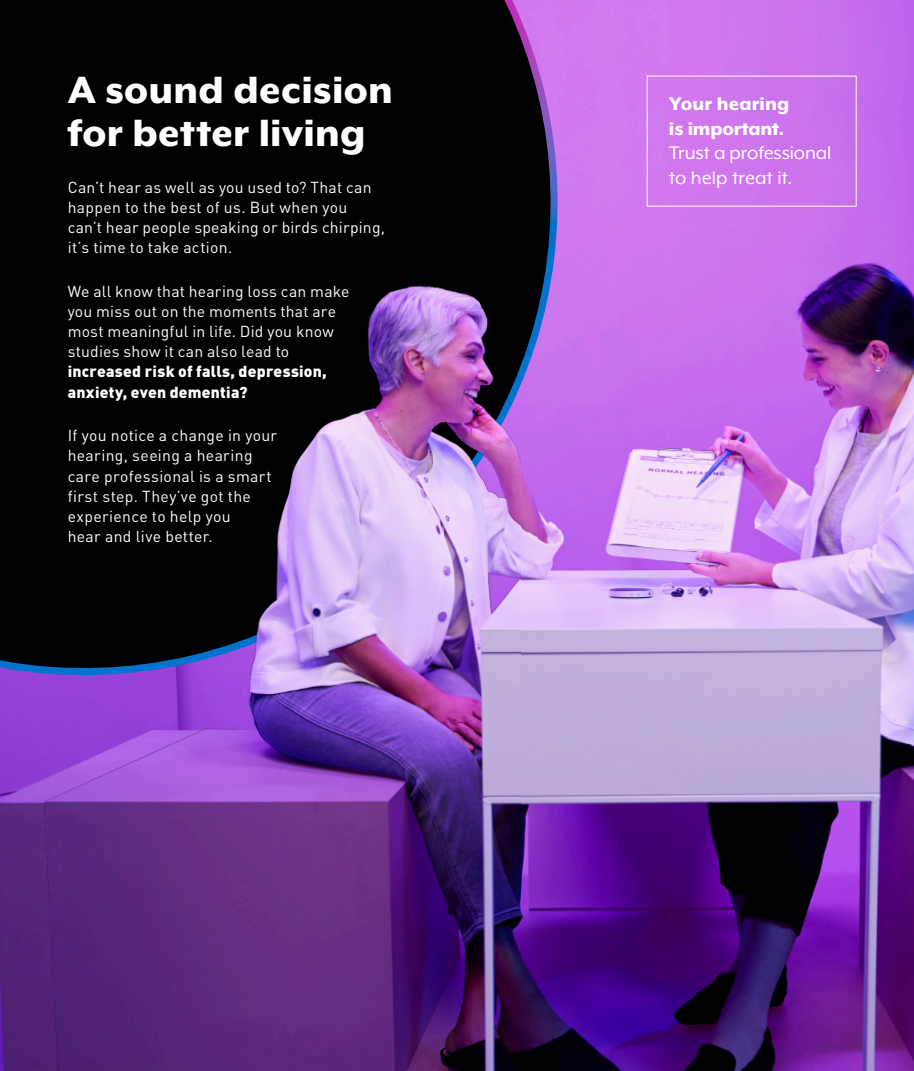
<style>
.page{position:relative;width:914px;height:1071px;background:#fff}
.page>*{position:absolute;margin:0;border:0;box-sizing:border-box;transform-origin:0 0}
.t1{font:800 43.75px/43.8px "Mr Eaves XL Mod OT";letter-spacing:.005em;color:#fff}
.t2{font:21px/24.5px "Mr Eaves XL Mod OT";letter-spacing:-.005em;color:#fff}
.t3{font:15.75px/20.1px "DINOT";letter-spacing:.015em;color:#fff}
.s1{font-weight:900}
.s2{font-weight:800}
</style>
<div class="page">
<img style="left:520px;top:0;width:394px;height:1071px">
<svg style="left:0;top:0;width:576px;height:719px;background:#261a2e"></svg>
<img style="left:0;top:247px;width:520px;height:824px">
<div style="left:646px;top:76px;width:210px;height:131px;border:1px solid #fff"></div>
<p class="t1" style="left:68px;top:67px;width:326px">A sound decision for better living</p>
<p class="t3" style="left:68px;top:177px;width:319px">Can’t hear as well as you used to? That can happen to the best of us. But when you can’t hear people speaking or birds chirping, it’s time to take action.</p>
<p class="t3" style="left:68px;top:281px;width:283px">We all know that hearing loss can make you miss out on the moments that are most meaningful in life. Did you know studies show it can also lead to <span class="s1">increased risk of falls, depression, anxiety, even dementia?</span></p>
<p class="t3" style="left:68px;top:425px;width:211px">If you notice a change in your hearing, seeing a hearing care professional is a smart first step. They’ve got the experience to help you<br>hear and live better.</p>
<p class="t2" style="left:669px;top:92px;width:164px"><span class="s2">Your hearing<br>is important.<br></span>Trust a professional to help treat it.</p>
</div>
